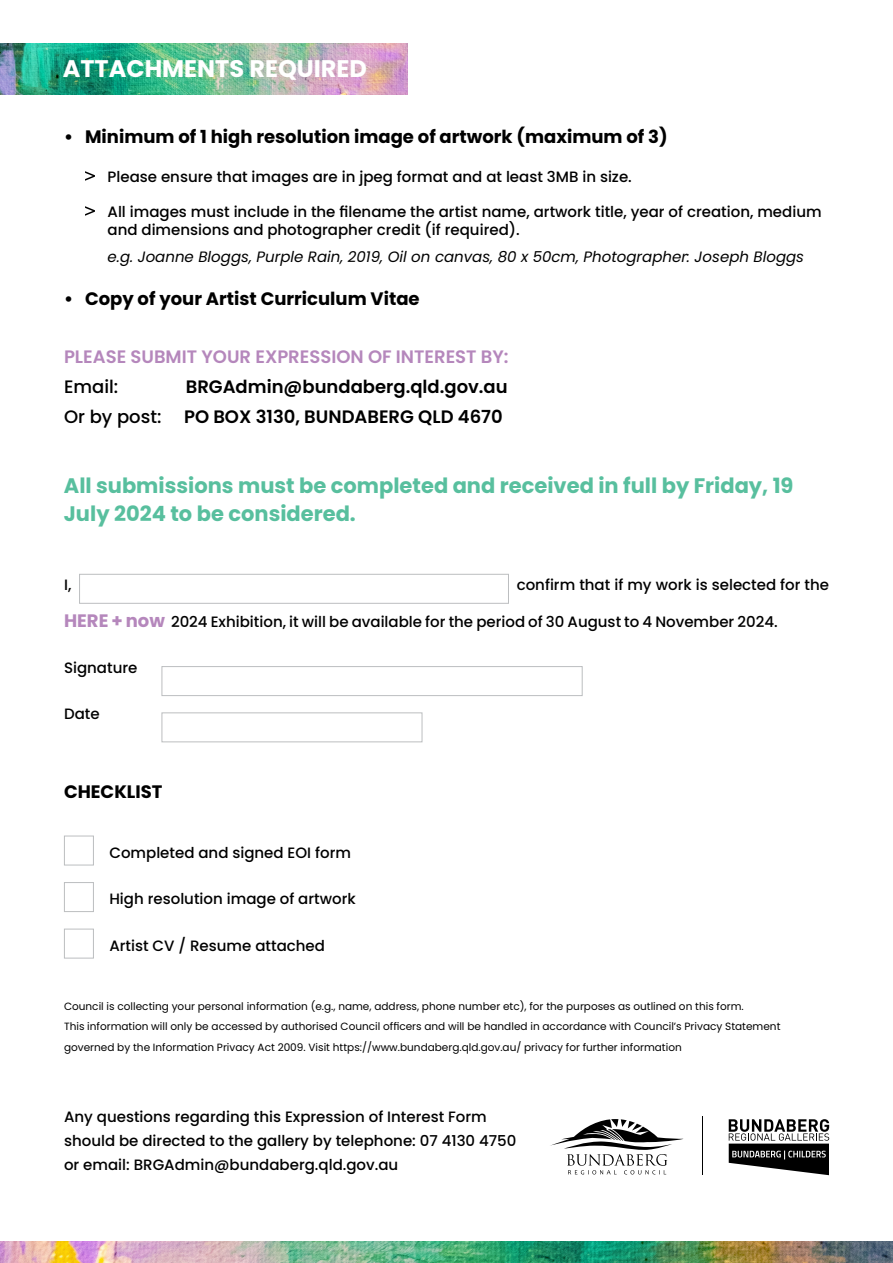
<style>
.page{position:relative;width:893px;height:1263px;background:#fff}
.page>*{position:absolute;margin:0;border:0;box-sizing:border-box;transform-origin:0 0}
.t1{font:700 24px "Poppins";color:#fff}
.t2{font:700 21px/28.2px "Poppins";color:#58bf9e}
.t3{font:700 18px "Poppins";color:#000}
.t4{font:600 18px "Poppins";color:#000}
.t5{font:600 18px/30.2px "Poppins";color:#b587bc}
.t6{font:500 18px "Poppins";color:#000}
.t7{font:500 15px/24px "Poppins";color:#000}
.t8{font:italic 15px "Poppins";color:#000}
.t9{font:10.5px/20.4px "Poppins";color:#000}
.s1{font-weight:500;color:#000}
.s2{font-weight:700;font-size:18px;color:#b587bc}
</style>
<div class="page">
<img style="left:0;top:43px;width:407px;height:51px">
<img style="left:0;top:1242px;width:893px;height:21px">
<svg style="left:85px;top:171px;width:10px;height:10px"></svg>
<svg style="left:85px;top:206px;width:10px;height:10px"></svg>
<div style="left:79px;top:574px;width:430px;height:30px;border:1px solid #bcbec0"></div>
<div style="left:162px;top:666px;width:421px;height:30px;border:1px solid #bcbec0"></div>
<div style="left:162px;top:712px;width:260px;height:30px;border:1px solid #bcbec0"></div>
<div style="left:64px;top:836px;width:30px;height:29px;border:1px solid #bcbec0"></div>
<div style="left:64px;top:882px;width:30px;height:30px;border:1px solid #bcbec0"></div>
<div style="left:64px;top:929px;width:30px;height:29px;border:1px solid #bcbec0"></div>
<svg style="left:550px;top:1119px;width:134px;height:55px"></svg>
<hr style="left:702px;top:1116px;width:1px;height:58px;background:#000">
<svg style="left:729px;top:1119px;width:100px;height:56px"></svg>
<p class="t1" style="left:63px;top:55px;width:306px">ATTACHMENTS REQUIRED</p>
<p class="t3" style="left:64px;top:126px;width:605px">• Minimum of 1 high resolution image of artwork (maximum of 3)</p>
<p class="t7" style="left:108px;top:165px;width:526px">Please ensure that images are in jpeg format and at least 3MB in size.</p>
<p class="t7" style="left:108px;top:203px;width:716px;line-height:18px">All images must include in the filename the artist name, artwork title, year of creation, medium and dimensions and photographer credit (if required).</p>
<p class="t8" style="left:108px;top:248px;width:698px">e.g. Joanne Bloggs, Purple Rain, 2019, Oil on canvas, 80 x 50cm, Photographer: Joseph Bloggs</p>
<p class="t3" style="left:64px;top:288px;width:357px">• Copy of your Artist Curriculum Vitae</p>
<p class="t5" style="left:64px;top:342px;width:446px">PLEASE SUBMIT YOUR EXPRESSION OF INTEREST BY:<br><span class="s1">Email:</span></p>
<p class="t4" style="left:186px;top:376px;width:323px">BRGAdmin@bundaberg.qld.gov.au</p>
<p class="t6" style="left:64px;top:406px;width:99px">Or by post:</p>
<p class="t4" style="left:184px;top:406px;width:320px">PO BOX 3130, BUNDABERG QLD 4670</p>
<p class="t2" style="left:64px;top:471px;width:731px">All submissions must be completed and received in full by Friday, 19<br>July 2024 to be considered.</p>
<p class="t7" style="left:64px;top:573px;width:9px">I,</p>
<p class="t7" style="left:517px;top:573px;width:314px">confirm that if my work is selected for the</p>
<p class="t7" style="left:64px;top:610px;width:715px"><span class="s2">HERE + now</span> 2024 Exhibition, it will be available for the period of 30 August to 4 November 2024.</p>
<p class="t7" style="left:64px;top:656px;width:75px">Signature</p>
<p class="t7" style="left:64px;top:702px;width:37px">Date</p>
<p class="t3" style="left:64px;top:781px;width:100px">CHECKLIST</p>
<p class="t7" style="left:109px;top:841px;width:243px">Completed and signed EOI form</p>
<p class="t7" style="left:109px;top:887px;width:248px">High resolution image of artwork</p>
<p class="t7" style="left:109px;top:934px;width:217px">Artist CV / Resume attached</p>
<p class="t9" style="left:64px;top:996px;width:718px">Council is collecting your personal information (e.g., name, address, phone number etc), for the purposes as outlined on this form.<br>This information will only be accessed by authorised Council officers and will be handled in accordance with Council’s Privacy Statement governed by the Information Privacy Act 2009. Visit https://www.bundaberg.qld.gov.au/ privacy for further information</p>
<p class="t7" style="left:64px;top:1105px;width:454px">Any questions regarding this Expression of Interest Form should be directed to the gallery by telephone: 07 4130 4750 or email: BRGAdmin@bundaberg.qld.gov.au</p>
</div>
